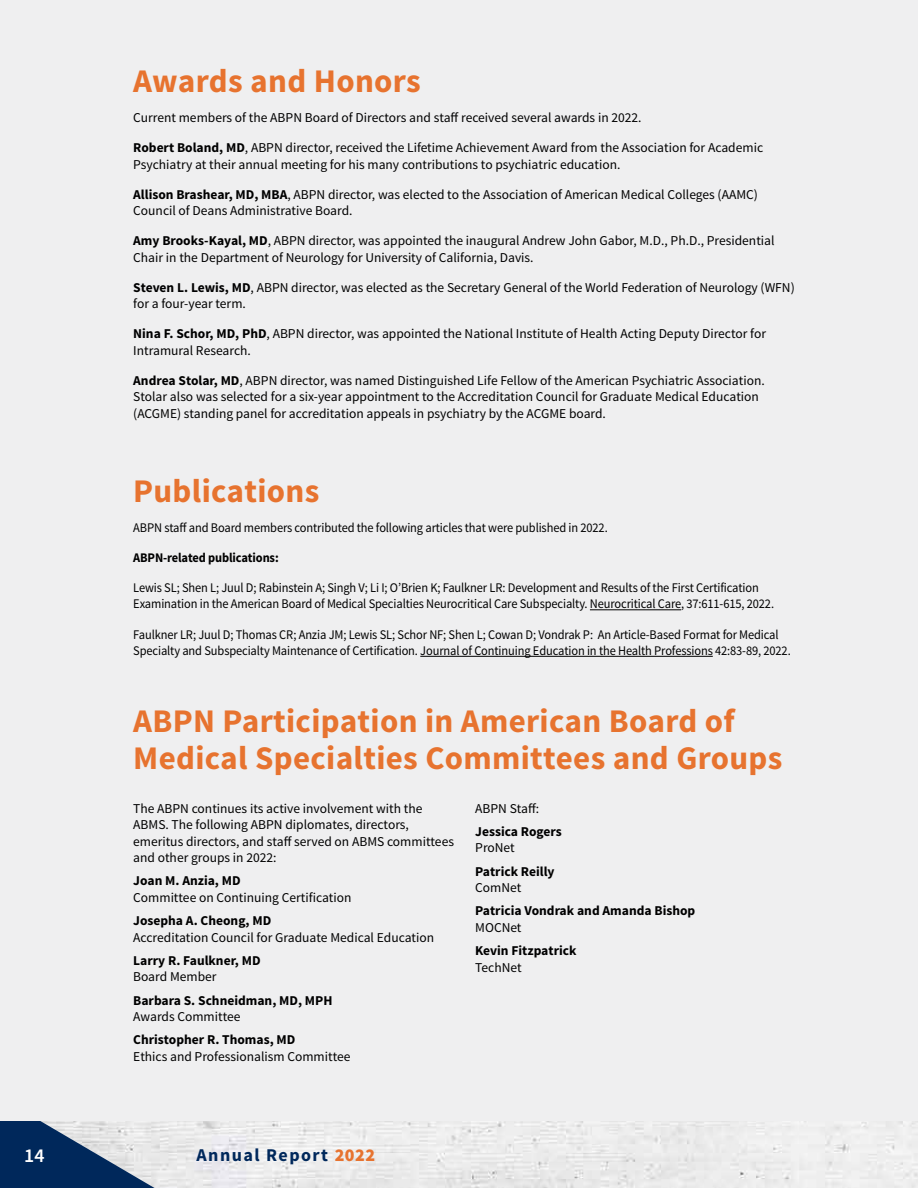
<style>
.page{position:relative;width:918px;height:1188px;background:#fff}
.page>*{position:absolute;margin:0;border:0;box-sizing:border-box;transform-origin:0 0}
.t1{font:700 33px/37.5px "Source Sans Pro";letter-spacing:.01em;color:#e7732f}
.t2{font:600 19.65px "Source Sans Pro";color:#fff}
.t3{font:700 18px "Source Sans Pro";letter-spacing:.08em;color:#00285b}
.t4{font:13.5px/16.5px "Source Sans Pro";color:#000}
.t5{font:700 13.5px "Source Sans Pro";color:#000}
.t6{font:13.2px/16.5px "Source Sans Pro";letter-spacing:-.01em;color:#000;scale:.94 1}
.t7{font:700 13.2px "Source Sans Pro";letter-spacing:-.01em;color:#000;scale:.94 1}
.s1{font-weight:700}
.s2{font-weight:900;color:#e7732f}
</style>
<div class="page">
<img style="left:198px;top:1120px;width:720px;height:68px">
<svg style="left:0;top:1120px;width:198px;height:68px;background:#7589a2"></svg>
<div style="left:0;top:0;width:918px;height:1120px;background:#efeff0"></div>
<hr style="left:590px;top:609px;width:91px;height:1px;background:#000">
<hr style="left:420px;top:656px;width:293px;height:1px;background:#000">
<h1 class="t1" style="left:133px;top:64px;width:289px">Awards and Honors</h1>
<p class="t4" style="left:133px;top:110px;width:508px">Current members of the ABPN Board of Directors and staff received several awards in 2022.</p>
<p class="t4" style="left:133px;top:140px;width:631px"><span class="s1">Robert Boland, MD</span>, ABPN director, received the Lifetime Achievement Award from the Association for Academic<br>Psychiatry at their annual meeting for his many contributions to psychiatric education.</p>
<p class="t4" style="left:133px;top:186px;width:626px"><span class="s1">Allison Brashear, MD, MBA</span>, ABPN director, was elected to the Association of American Medical Colleges (AAMC)<br>Council of Deans Administrative Board.</p>
<p class="t4" style="left:133px;top:233px;width:643px"><span class="s1">Amy Brooks-Kayal, MD</span>, ABPN director, was appointed the inaugural Andrew John Gabor, M.D., Ph.D., Presidential<br>Chair in the Department of Neurology for University of California, Davis.</p>
<p class="t4" style="left:133px;top:279px;width:663px"><span class="s1">Steven L. Lewis, MD</span>, ABPN director, was elected as the Secretary General of the World Federation of Neurology (WFN) for a four-year term.</p>
<p class="t4" style="left:133px;top:326px;width:634px"><span class="s1">Nina F. Schor, MD, PhD</span>, ABPN director, was appointed the National Institute of Health Acting Deputy Director for<br>Intramural Research.</p>
<p class="t4" style="left:133px;top:372px;width:631px"><span class="s1">Andrea Stolar, MD</span>, ABPN director, was named Distinguished Life Fellow of the American Psychiatric Association.<br>Stolar also was selected for a six-year appointment to the Accreditation Council for Graduate Medical Education (ACGME) standing panel for accreditation appeals in psychiatry by the ACGME board.</p>
<h1 class="t1" style="left:133px;top:474px;width:188px">Publications</h1>
<p class="t6" style="left:133px;top:520px;width:505px">ABPN staff and Board members contributed the following articles that were published in 2022.</p>
<p class="t7" style="left:133px;top:549px;width:156px">ABPN-related publications:</p>
<p class="t6" style="left:133px;top:580px;width:682px">Lewis SL; Shen L; Juul D; Rabinstein A; Singh V; Li I; O’Brien K; Faulkner LR: Development and Results of the First Certification<br>Examination in the American Board of Medical Specialties Neurocritical Care Subspecialty. Neurocritical Care, 37:611-615, 2022.</p>
<p class="t6" style="left:133px;top:626px;width:699px">Faulkner LR; Juul D; Thomas CR; Anzia JM; Lewis SL; Schor NF; Shen L; Cowan D; Vondrak P: An Article-Based Format for Medical<br>Specialty and Subspecialty Maintenance of Certification. Journal of Continuing Education in the Health Professions 42:83-89, 2022.</p>
<h1 class="t1" style="left:133px;top:703px;width:651px">ABPN Participation in American Board of<br>Medical Specialties Committees and Groups</h1>
<p class="t4" style="left:133px;top:800px;width:322px">The ABPN continues its active involvement with the ABMS. The following ABPN diplomates, directors, emeritus directors, and staff served on ABMS committees and other groups in 2022:</p>
<p class="t5" style="left:133px;top:872px;width:109px">Joan M. Anzia, MD</p>
<p class="t4" style="left:133px;top:889px;width:220px">Committee on Continuing Certification</p>
<p class="t5" style="left:133px;top:912px;width:140px">Josepha A. Cheong, MD</p>
<p class="t4" style="left:133px;top:929px;width:302px">Accreditation Council for Graduate Medical Education</p>
<p class="t5" style="left:133px;top:952px;width:129px">Larry R. Faulkner, MD</p>
<p class="t4" style="left:133px;top:969px;width:85px">Board Member</p>
<p class="t5" style="left:133px;top:992px;width:201px">Barbara S. Schneidman, MD, MPH</p>
<p class="t4" style="left:133px;top:1009px;width:109px">Awards Committee</p>
<p class="t5" style="left:133px;top:1031px;width:164px">Christopher R. Thomas, MD</p>
<p class="t4" style="left:133px;top:1048px;width:219px">Ethics and Professionalism Committee</p>
<p class="t4" style="left:475px;top:800px;width:66px">ABPN Staff:</p>
<p class="t5" style="left:475px;top:823px;width:88px">Jessica Rogers</p>
<p class="t4" style="left:475px;top:840px;width:41px">ProNet</p>
<p class="t5" style="left:475px;top:863px;width:81px">Patrick Reilly</p>
<p class="t4" style="left:475px;top:880px;width:48px">ComNet</p>
<p class="t5" style="left:475px;top:902px;width:222px">Patricia Vondrak and Amanda Bishop</p>
<p class="t4" style="left:475px;top:919px;width:48px">MOCNet</p>
<p class="t5" style="left:475px;top:942px;width:103px">Kevin Fitzpatrick</p>
<p class="t4" style="left:475px;top:959px;width:48px">TechNet</p>
<h2 class="t2" style="left:24px;top:1143px;width:22px">14</h2>
<h3 class="t3" style="left:197px;top:1143px;width:180px">Annual Report <span class="s2">2022</span></h3>
</div>
